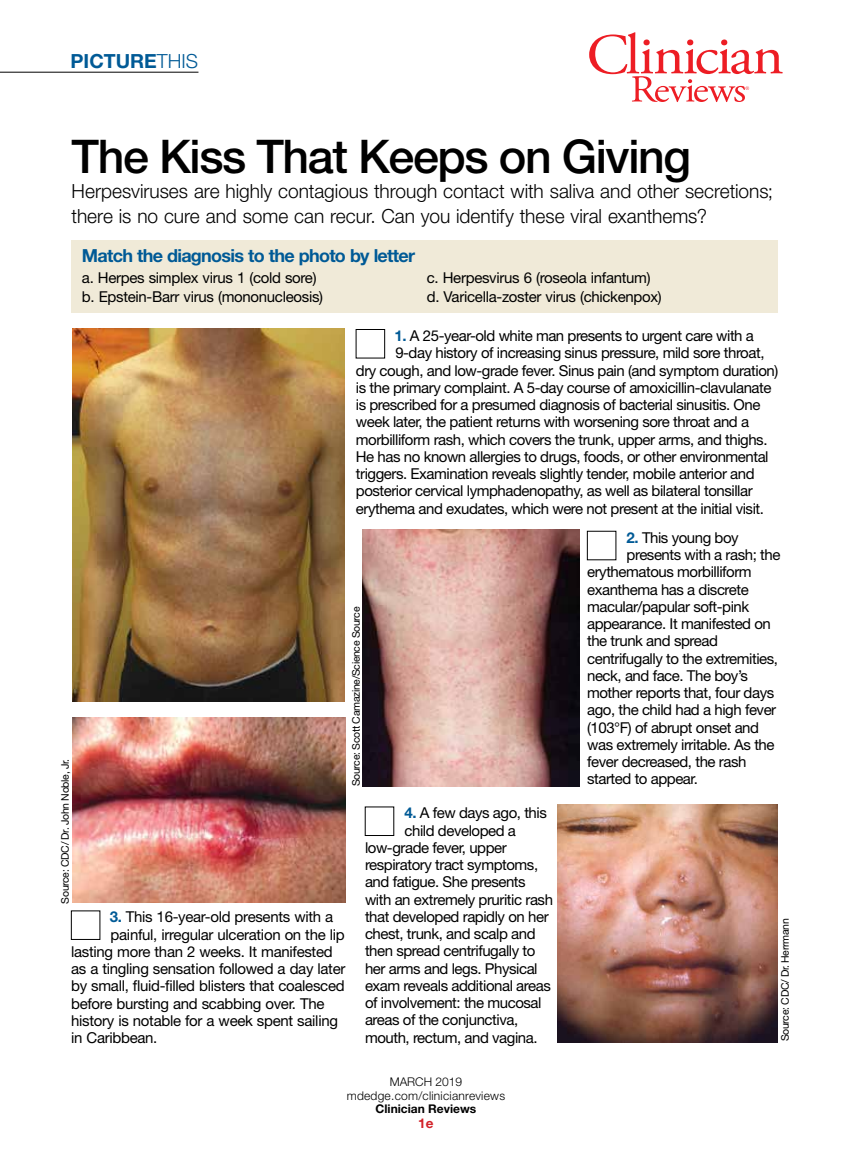
<style>
.page{position:relative;width:851px;height:1161px;background:#fff}
.page>*{position:absolute;margin:0;border:0;box-sizing:border-box;transform-origin:0 0}
.t1{font:500 46.5px "Helvetica Neue LT Std";letter-spacing:-.03em;color:#000}
.t2{font:300 19.5px/24.8px "Helvetica Neue LT Std";letter-spacing:-.005em;color:#000}
.t3{font:700 19.5px "Helvetica Neue LT Std";color:#005a96}
.t4{font:700 18px "Helvetica Neue LT Std";letter-spacing:-.04em;color:#005a96}
.t5{font:15px/19.5px "Helvetica Neue LT Std";letter-spacing:-.03em;color:#000}
.t6{font:700 13.5px "Helvetica Neue LT Std";color:#d2232a}
.t7{font:300 12px/13.5px "Helvetica Neue LT Std";letter-spacing:.02em;color:#000;text-align:center}
.t8{font:700 12px "Helvetica Neue LT Std";color:#000}
.t9{font:10.5px "Helvetica Neue LT Std";letter-spacing:-.03em;color:#000}
.s1{font-weight:300}
.s2{font-weight:700;color:#005a96}
</style>
<div class="page">
<div style="left:71px;top:240px;width:706px;height:72px;background:#f0ead8"></div>
<svg style="left:589px;top:32px;width:193px;height:70px"></svg>
<hr style="left:0;top:72px;width:198px;height:1px;background:#000">
<img style="left:73px;top:328px;width:272px;height:373px">
<img style="left:363px;top:530px;width:216px;height:257px">
<img style="left:73px;top:717px;width:272px;height:186px">
<div style="left:356px;top:329px;width:29px;height:29px;border:1px solid #000"></div>
<div style="left:71px;top:911px;width:29px;height:29px;border:1px solid #000"></div>
<img style="left:557px;top:805px;width:220px;height:237px">
<h2 class="t3" style="left:71px;top:49px;width:129px">PICTURE<span class="s1">THIS</span></h2>
<h1 class="t1" style="left:72px;top:129px;width:621px">The Kiss That Keeps on Giving</h1>
<h2 class="t2" style="left:72px;top:178px;width:703px">Herpesviruses are highly contagious through contact with saliva and other secretions; there is no cure and some can recur. Can you identify these viral exanthems?</h2>
<p class="t4" style="left:82px;top:244px;width:334px">Match the diagnosis to the photo by letter</p>
<p class="t5" style="left:82px;top:267px;width:243px">a. Herpes simplex virus 1 (cold sore) b. Epstein-Barr virus (mononucleosis)</p>
<p class="t5" style="left:427px;top:267px;width:236px">c. Herpesvirus 6 (roseola infantum) d. Varicella-zoster virus (chickenpox)</p>
<p class="t5" style="left:394px;top:326px;width:361px"><span class="s2">1.</span> A 25-year-old white man presents to urgent care with a</p>
<p class="t5" style="left:395px;top:343px;width:370px">9-day history of increasing sinus pressure, mild sore throat,</p>
<p class="t5" style="left:356px;top:360px;width:424px">dry cough, and low-grade fever. Sinus pain (and symptom duration)</p>
<p class="t5" style="left:356px;top:377px;width:417px">is the primary complaint. A 5-day course of amoxicillin-clavulanate</p>
<p class="t5" style="left:356px;top:395px;width:406px">is prescribed for a presumed diagnosis of bacterial sinusitis. One</p>
<p class="t5" style="left:356px;top:412px;width:395px">week later, the patient returns with worsening sore throat and a</p>
<p class="t5" style="left:356px;top:429px;width:413px">morbilliform rash, which covers the trunk, upper arms, and thighs.</p>
<p class="t5" style="left:356px;top:446px;width:414px">He has no known allergies to drugs, foods, or other environmental</p>
<p class="t5" style="left:356px;top:464px;width:400px">triggers. Examination reveals slightly tender, mobile anterior and</p>
<p class="t5" style="left:356px;top:481px;width:398px">posterior cervical lymphadenopathy, as well as bilateral tonsillar</p>
<p class="t5" style="left:356px;top:498px;width:409px">erythema and exudates, which were not present at the initial visit.</p>
<p class="t9" style="left:350px;top:786px;width:181px;rotate:-90deg">Source: Scott Camazine/Science Source</p>
<p class="t9" style="left:59px;top:904px;width:146px;rotate:-90deg">Source: CDC/ Dr. John Noble, Jr.</p>
<p class="t5" style="left:404px;top:803px;width:144px"><span class="s2">4.</span> A few days ago, this</p>
<p class="t5" style="left:404px;top:820px;width:113px">child developed a</p>
<p class="t5" style="left:365px;top:838px;width:143px">low-grade fever, upper</p>
<p class="t5" style="left:365px;top:855px;width:175px">respiratory tract symptoms,</p>
<p class="t5" style="left:365px;top:872px;width:162px">and fatigue. She presents</p>
<p class="t5" style="left:365px;top:889px;width:189px">with an extremely pruritic rash</p>
<p class="t5" style="left:365px;top:907px;width:185px">that developed rapidly on her</p>
<p class="t5" style="left:365px;top:924px;width:172px">chest, trunk, and scalp and</p>
<p class="t5" style="left:365px;top:941px;width:172px">then spread centrifugally to</p>
<p class="t5" style="left:365px;top:958px;width:174px">her arms and legs. Physical</p>
<p class="t5" style="left:365px;top:976px;width:187px">exam reveals additional areas</p>
<p class="t5" style="left:365px;top:993px;width:178px">of involvement: the mucosal</p>
<p class="t5" style="left:365px;top:1010px;width:155px">areas of the conjunctiva,</p>
<p class="t5" style="left:365px;top:1027px;width:174px">mouth, rectum, and vagina.</p>
<p class="t5" style="left:110px;top:907px;width:225px"><span class="s2">3.</span> This 16-year-old presents with a</p>
<p class="t5" style="left:111px;top:924px;width:236px">painful, irregular ulceration on the lip</p>
<p class="t5" style="left:71px;top:942px;width:263px">lasting more than 2 weeks. It manifested</p>
<p class="t5" style="left:71px;top:959px;width:276px">as a tingling sensation followed a day later</p>
<p class="t5" style="left:71px;top:976px;width:275px">by small, fluid-filled blisters that coalesced</p>
<p class="t5" style="left:71px;top:993px;width:255px">before bursting and scabbing over. The</p>
<p class="t5" style="left:71px;top:1011px;width:268px">history is notable for a week spent sailing</p>
<p class="t5" style="left:71px;top:1028px;width:88px">in Caribbean.</p>
<p class="t7" style="left:347px;top:1075px;width:160px">MARCH 2019 mdedge.com/clinicianreviews</p>
<p class="t8" style="left:375px;top:1101px;width:102px">Clinician Reviews</p>
<p class="t6" style="left:418px;top:1115px;width:17px">1e</p>
<p class="t5" style="left:626px;top:527px;width:114px"><span class="s2">2.</span> This young boy</p>
<p class="t5" style="left:626px;top:545px;width:155px">presents with a rash; the</p>
<p class="t5" style="left:587px;top:562px;width:166px">erythematous morbilliform</p>
<p class="t5" style="left:587px;top:579px;width:163px">exanthema has a discrete</p>
<p class="t5" style="left:587px;top:596px;width:164px">macular/papular soft-pink</p>
<p class="t5" style="left:587px;top:614px;width:185px">appearance. It manifested on</p>
<p class="t5" style="left:587px;top:631px;width:132px">the trunk and spread</p>
<p class="t5" style="left:587px;top:648px;width:192px">centrifugally to the extremities,</p>
<p class="t5" style="left:587px;top:665px;width:162px">neck, and face. The boy’s</p>
<p class="t5" style="left:587px;top:683px;width:189px">mother reports that, four days</p>
<p class="t5" style="left:587px;top:700px;width:191px">ago, the child had a high fever</p>
<p class="t5" style="left:587px;top:717px;width:173px">(103°F) of abrupt onset and</p>
<p class="t5" style="left:587px;top:734px;width:189px">was extremely irritable. As the</p>
<p class="t5" style="left:587px;top:752px;width:161px">fever decreased, the rash</p>
<p class="t5" style="left:587px;top:769px;width:112px">started to appear.</p>
<p class="t9" style="left:778px;top:1041px;width:124px;rotate:-90deg">Source: CDC/ Dr. Herrmann</p>
</div>
